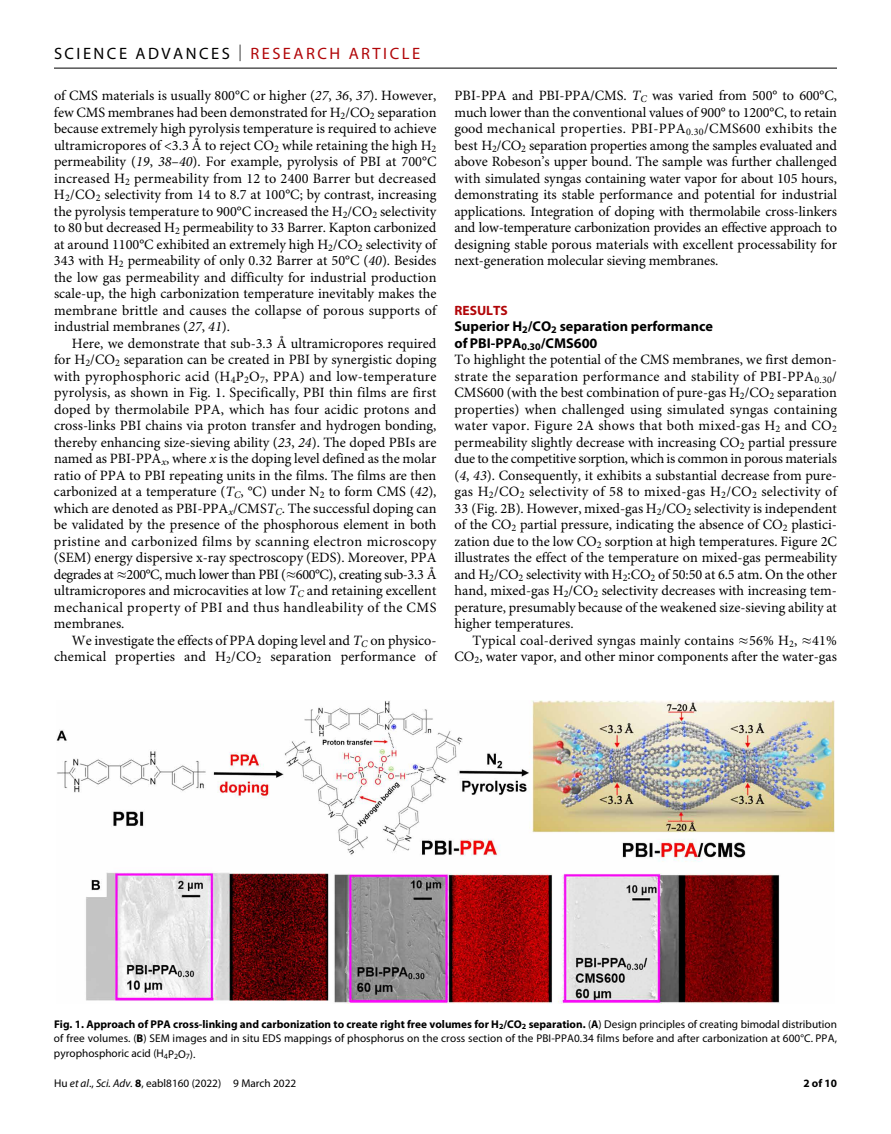
<style>
.page{position:relative;width:891px;height:1134px;background:#fff}
.page>*{position:absolute;margin:0;border:0;box-sizing:border-box;transform-origin:0 0}
.t1{font:16.5px "Myriad Pro";letter-spacing:.15em;color:#000}
.t2{font:14.25px/16.5px "Minion Pro";color:#000;text-align:justify}
.t3{font:700 14.25px/16.5px "Myriad Pro";color:#000}
.t4{font:700 13.5px "Myriad Pro";color:#b10508}
.t5{font:11.25px/15px "Myriad Pro";color:#000;text-align:justify}
.t6{font:700 11.25px "Myriad Pro";color:#000}
.s1{font-weight:300}
.s2{color:#b10508}
.s3{font-style:italic}
.s4{font-weight:700}
</style>
<div class="page">
<hr style="left:54px;top:68px;width:783px;height:1px;background:#000">
<img style="left:57px;top:701px;width:777px;height:302px">
<p class="t1" style="left:54px;top:40px;width:368px">SCIENCE ADVANCES <span class="s1">|</span> <span class="s2">RESEARCH ARTICLE</span></p>
<p class="t2" style="left:54px;top:89px;width:384px">of CMS materials is usually 800°C or higher (<span class="s3">27</span>, <span class="s3">36</span>, <span class="s3">37</span>). However, few CMS membranes had been demonstrated for H<sub>2</sub>/CO<sub>2</sub> separation because extremely high pyrolysis temperature is required to achieve ultramicropores of &lt;3.3 Å to reject CO<sub>2</sub> while retaining the high H<sub>2 </sub>permeability (<span class="s3">19</span>, <span class="s3">38</span>–<span class="s3">40</span>). For example, pyrolysis of PBI at 700°C increased H<sub>2</sub> permeability from 12 to 2400 Barrer but decreased H<sub>2</sub>/CO<sub>2</sub> selectivity from 14 to 8.7 at 100°C; by contrast, increasing the pyrolysis temperature to 900°C increased the H<sub>2</sub>/CO<sub>2</sub> selectivity to 80 but decreased H<sub>2</sub> permeability to 33 Barrer. Kapton carbonized at around 1100°C exhibited an extremely high H<sub>2</sub>/CO<sub>2</sub> selectivity of 343 with H<sub>2</sub> permeability of only 0.32 Barrer at 50°C (<span class="s3">40</span>). Besides the low gas permeability and difficulty for industrial production scale-up, the high carbonization temperature inevitably makes the membrane brittle and causes the collapse of porous supports of industrial membranes (<span class="s3">27</span>, <span class="s3">41</span>).</p>
<p class="t2" style="left:54px;top:336px;width:384px;text-indent:18px">Here, we demonstrate that sub-3.3 Å ultramicropores required for H<sub>2</sub>/CO<sub>2</sub> separation can be created in PBI by synergistic doping with pyrophosphoric acid (H<sub>4</sub>P<sub>2</sub>O<sub>7</sub>, PPA) and low-temperature pyrolysis, as shown in Fig. 1. Specifically, PBI thin films are first doped by thermolabile PPA, which has four acidic protons and cross-links PBI chains via proton transfer and hydrogen bonding, thereby enhancing size-sieving ability (<span class="s3">23</span>, <span class="s3">24</span>). The doped PBIs are named as PBI-PPA<sub>x</sub>, where <span class="s3">x</span> is the doping level defined as the molar ratio of PPA to PBI repeating units in the films. The films are then carbonized at a temperature (<span class="s3">T</span><sub>C</sub>, °C) under N<sub>2</sub> to form CMS (<span class="s3">42</span>), which are denoted as PBI-PPA<sub>x</sub>/CMS<span class="s3">T</span><sub>C</sub>. The successful doping can be validated by the presence of the phosphorous element in both pristine and carbonized films by scanning electron microscopy (SEM) energy dispersive x-ray spectroscopy (EDS). Moreover, PPA degrades at ≈200°C, much lower than PBI (≈600°C), creating sub-3.3 Å ultramicropores and microcavities at low <span class="s3">T</span><sub>C</sub> and retaining excellent mechanical property of PBI and thus handleability of the CMS membranes.</p>
<p class="t2" style="left:54px;top:633px;width:384px;text-align:right">We investigate the effects of PPA doping level and <span class="s3">T</span><sub>C</sub> on physico&shy;chemical properties and H<sub>2</sub>/CO<sub>2</sub> separation performance of</p>
<p class="t2" style="left:454px;top:89px;width:384px">PBI-PPA and PBI-PPA/CMS. <span class="s3">T</span><sub>C</sub> was varied from 500° to 600°C, much lower than the conventional values of 900° to 1200°C, to retain good mechanical properties. PBI-PPA<sub>0.30</sub>/CMS600 exhibits the best H<sub>2</sub>/CO<sub>2</sub> separation properties among the samples evaluated and above Robeson’s upper bound. The sample was further challenged with simulated syngas containing water vapor for about 105 hours, demonstrating its stable performance and potential for industrial applications. Integration of doping with thermolabile cross-linkers and low-temperature carbonization provides an effective approach to designing stable porous materials with excellent processability for next-generation molecular sieving membranes.</p>
<p class="t4" style="left:454px;top:299px;width:55px">RESULTS</p>
<p class="t3" style="left:454px;top:317px;width:260px">Superior H<sub>2</sub>/CO<sub>2</sub> separation performance of PBI-PPA<sub>0.30</sub>/CMS600</p>
<p class="t2" style="left:454px;top:353px;width:384px">To highlight the potential of the CMS membranes, we first demon&shy;strate the separation performance and stability of PBI-PPA<sub>0.30</sub>/ CMS600 (with the best combination of pure-gas H<sub>2</sub>/CO<sub>2</sub> separation properties) when challenged using simulated syngas containing water vapor. Figure 2A shows that both mixed-gas H<sub>2</sub> and CO<sub>2 </sub>permeability slightly decrease with increasing CO<sub>2</sub> partial pressure due to the competitive sorption, which is common in porous materials (<span class="s3">4</span>, <span class="s3">43</span>). Consequently, it exhibits a substantial decrease from pure&shy;gas H<sub>2</sub>/CO<sub>2</sub> selectivity of 58 to mixed-gas H<sub>2</sub>/CO<sub>2</sub> selectivity of 33 (Fig. 2B). However, mixed-gas H<sub>2</sub>/CO<sub>2</sub> selectivity is independent of the CO<sub>2</sub> partial pressure, indicating the absence of CO<sub>2</sub> plastici&shy;zation due to the low CO<sub>2</sub> sorption at high temperatures. Figure 2C illustrates the effect of the temperature on mixed-gas permeability and H<sub>2</sub>/CO<sub>2</sub> selectivity with H<sub>2</sub>:CO<sub>2</sub> of 50:50 at 6.5 atm. On the other hand, mixed-gas H<sub>2</sub>/CO<sub>2</sub> selectivity decreases with increasing tem&shy;perature, presumably because of the weakened size-sieving ability at higher temperatures.</p>
<p class="t2" style="left:454px;top:633px;width:384px;text-align:right">Typical coal-derived syngas mainly contains ≈56% H<sub>2</sub>, ≈41%<br>CO<sub>2</sub>, water vapor, and other minor components after the water-gas</p>
<p class="t5" style="left:54px;top:1016px;width:785px"><span class="s4">Fig. 1. Approach of PPA cross-linking and carbonization to create right free volumes for H</span><sub>2</sub><span class="s4">/CO</span><sub>2</sub> <span class="s4">separation.</span> (<span class="s4">A</span>) Design principles of creating bimodal distribution of free volumes. (<span class="s4">B</span>) SEM images and in situ EDS mappings of phosphorus on the cross section of the PBI-PPA0.34 films before and after carbonization at 600°C. PPA, pyrophosphoric acid (H<sub>4</sub>P<sub>2</sub>O<sub>7</sub>).</p>
<p class="t5" style="left:54px;top:1076px;width:244px">Hu <span class="s3">et al</span>., <span class="s3">Sci. Adv.</span> <span class="s4">8</span>, eabl8160 (2022) 9 March 2022</p>
<p class="t6" style="left:803px;top:1074px;width:35px">2 of 10</p>
</div>
